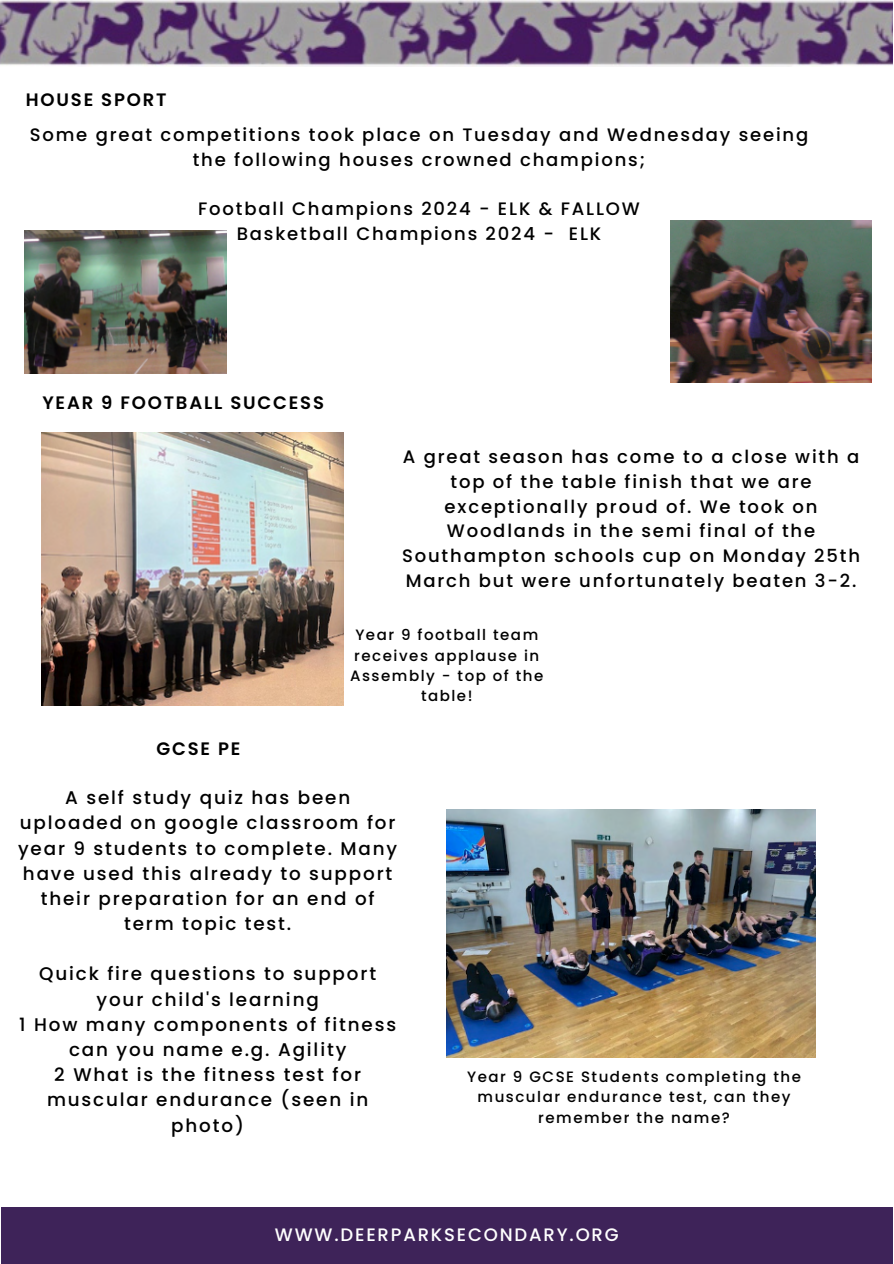
<style>
.page{position:relative;width:894px;height:1264px;background:#fff}
.page>*{position:absolute;margin:0;border:0;box-sizing:border-box;transform-origin:0 0}
.t1{font:500 18.3px/25.2px "Poppins";letter-spacing:.1em;color:#000;text-align:center}
.t2{font:500 18px/24.8px "Poppins";letter-spacing:.1em;color:#000;text-align:center}
.t3{font:600 18px "Poppins";letter-spacing:.1em;color:#000}
.t4{font:500 18px "Poppins";letter-spacing:.1em;color:#fff}
.t5{font:500 15px/20.2px "Poppins";letter-spacing:.1em;color:#000;text-align:center}
</style>
<div class="page">
<div style="left:1px;top:1206px;width:891px;height:57px;background:#3e2359"></div>
<img style="left:0;top:0;width:892px;height:66px">
<img style="left:25px;top:231px;width:201px;height:142px">
<img style="left:670px;top:220px;width:201px;height:162px">
<img style="left:41px;top:432px;width:302px;height:273px">
<img style="left:446px;top:809px;width:369px;height:248px">
<h1 class="t3" style="left:26px;top:87px;width:142px">HOUSE SPORT</h1>
<p class="t2" style="left:30px;top:122px;width:779px">Some great competitions took place on Tuesday and Wednesday seeing the following houses crowned champions;</p>
<h2 class="t2" style="left:198px;top:196px;width:443px">Football Champions 2024 - ELK &amp; FALLOW<br>Basketball Champions 2024 - ELK</h2>
<p class="t3" style="left:42px;top:389px;width:283px">YEAR 9 FOOTBALL SUCCESS</p>
<h1 class="t2" style="left:402px;top:444px;width:459px">A great season has come to a close with a top of the table finish that we are exceptionally proud of. We took on Woodlands in the semi final of the Southampton schools cup on Monday 25th March but were unfortunately beaten 3-2.</h1>
<h1 class="t5" style="left:350px;top:625px;width:195px">Year 9 football team receives applause in<br>Assembly - top of the table!</h1>
<h2 class="t3" style="left:156px;top:736px;width:85px">GCSE PE</h2>
<h2 class="t1" style="left:18px;top:785px;width:380px">A self study quiz has been uploaded on google classroom for year 9 students to complete. Many have used this already to support their preparation for an end of term topic test.</h2>
<p class="t1" style="left:19px;top:961px;width:378px">Quick fire questions to support your child's learning<br>1 How many components of fitness can you name e.g. Agility<br>2 What is the fitness test for muscular endurance (seen in photo)</p>
<p class="t5" style="left:467px;top:1066px;width:335px">Year 9 GCSE Students completing the muscular endurance test, can they remember the name?</p>
<p class="t4" style="left:275px;top:1221px;width:345px">WWW.DEERPARKSECONDARY.ORG</p>
</div>
